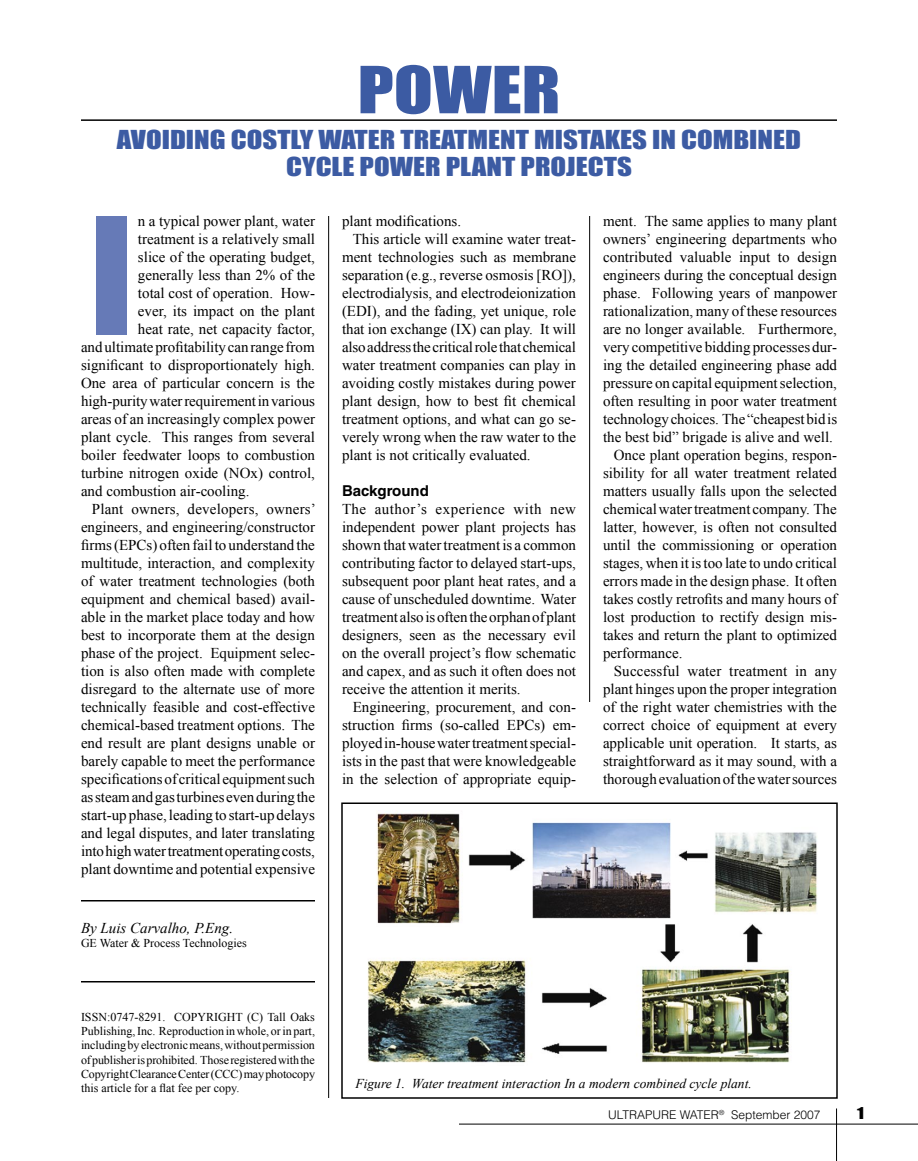
<style>
.page{position:relative;width:918px;height:1161px;background:#fff}
.page>*{position:absolute;margin:0;border:0;box-sizing:border-box;transform-origin:0 0}
.BUL{font:150px "Impact";color:#667ab7}
.HEAD{font:60px "Impact";color:#3c5ba3;scale:1.2 1}
.t1{font:24px/27px "Impact";color:#3c5ba3;text-align:center;scale:1.2 1}
.PAR{font:15px/18px "Times New Roman";color:#000;text-align:justify}
.SUB{font:15px/18px "Times New Roman";color:#000;text-align:justify}
.NAMES{font:italic 15px "Times New Roman";color:#000}
._1RY{font:700 15px "Helvetica";color:#000}
.t2{font:15px "Impact";color:#000;scale:1.2 1}
.t3{font:italic 13.5px "Times New Roman";color:#000}
.FOOT{font:12px/14.2px "Times New Roman";color:#000;text-align:justify}
.t4{font:300 12px "Helvetica";color:#000}
</style>
<div class="page">
<hr style="left:836px;top:1108px;width:1px;height:53px;background:#000">
<hr style="left:459px;top:1124px;width:459px;height:1px;background:#000">
<hr style="left:328px;top:216px;width:1px;height:882px;background:#000">
<hr style="left:81px;top:900px;width:234px;height:2px;background:#000">
<hr style="left:81px;top:981px;width:234px;height:1px;background:#000">
<hr style="left:589px;top:216px;width:1px;height:486px;background:#000">
<hr style="left:81px;top:119px;width:756px;height:2px;background:#000">
<img style="left:367px;top:813px;width:450px;height:250px">
<p class="HEAD" style="left:358px;top:43px;width:171px">POWER</p>
<p class="t1" style="left:117px;top:126px;width:572px">AVOIDING COSTLY WATER TREATMENT MISTAKES IN COMBINED<br>CYCLE POWER PLANT PROJECTS</p>
<p class="BUL" style="left:90px;top:159px;width:45px">I</p>
<p class="SUB" style="left:138px;top:212px;width:179px">n a typical power plant, water treatment is a relatively small slice of the operating budget, generally less than 2% of the total cost of operation. How&shy;ever, its impact on the plant</p>
<p class="SUB" style="left:138px;top:320px;width:178px">heat rate, net capacity factor,</p>
<p class="SUB" style="left:81px;top:338px;width:236px">and ultimate profitability can range from significant to disproportionately high.<br>One area of particular concern is the high-purity water requirement in various areas of an increasingly complex power plant cycle. This ranges from several boiler feedwater loops to combustion turbine nitrogen oxide (NOx) control, and combustion air-cooling.</p>
<p class="PAR" style="left:81px;top:500px;width:236px;text-indent:11px">Plant owners, developers, owners’ engineers, and engineering/constructor firms (EPCs) often fail to understand the multitude, interaction, and complexity of water treatment technologies (both equipment and chemical based) avail&shy;able in the market place today and how best to incorporate them at the design phase of the project. Equipment selec&shy;tion is also often made with complete disregard to the alternate use of more technically feasible and cost-effective chemical-based treatment options. The end result are plant designs unable or barely capable to meet the performance specifications of critical equipment such as steam and gas turbines even during the start-up phase, leading to start-up delays and legal disputes, and later translating into high water treatment operating costs, plant downtime and potential expensive</p>
<p class="NAMES" style="left:81px;top:918px;width:154px">By Luis Carvalho, P.Eng.</p>
<p class="FOOT" style="left:81px;top:936px;width:167px">GE Water &amp; Process Technologies</p>
<p class="FOOT" style="left:81px;top:1009px;width:236px">ISSN:0747-8291. COPYRIGHT (C) Tall Oaks Publishing, Inc. Reproduction in whole, or in part, including by electronic means, without permission of publisher is prohibited. Those registered with the Copyright Clearance Center (CCC) may photocopy this article for a flat fee per copy.</p>
<p class="PAR" style="left:342px;top:212px;width:121px">plant modifications.</p>
<p class="PAR" style="left:342px;top:230px;width:236px;text-indent:11px">This article will examine water treat&shy;ment technologies such as membrane separation (e.g., reverse osmosis [RO]), electrodialysis, and electrodeionization (EDI), and the fading, yet unique, role that ion exchange (IX) can play. It will also address the critical role that chemical water treatment companies can play in avoiding costly mistakes during power plant design, how to best fit chemical treatment options, and what can go se&shy;verely wrong when the raw water to the plant is not critically evaluated.</p>
<p class="_1RY" style="left:342px;top:482px;width:88px">Background</p>
<p class="SUB" style="left:342px;top:500px;width:236px">The author’s experience with new independent power plant projects has shown that water treatment is a common contributing factor to delayed start-ups, subsequent poor plant heat rates, and a cause of unscheduled downtime. Water treatment also is often the orphan of plant designers, seen as the necessary evil on the overall project’s flow schematic and capex, and as such it often does not receive the attention it merits.</p>
<p class="PAR" style="left:342px;top:698px;width:235px;text-indent:11px">Engineering, procurement, and con&shy;struction firms (so-called EPCs) em&shy;ployed in-house water treatment special&shy;ists in the past that were knowledgeable in the selection of appropriate equip-</p>
<p class="PAR" style="left:603px;top:212px;width:236px">ment. The same applies to many plant owners’ engineering departments who contributed valuable input to design engineers during the conceptual design phase. Following years of manpower rationalization, many of these resources are no longer available. Furthermore, very competitive bidding processes dur&shy;ing the detailed engineering phase add pressure on capital equipment selection, often resulting in poor water treatment technology choices. The “cheapest bid is the best bid” brigade is alive and well.</p>
<p class="PAR" style="left:603px;top:446px;width:236px;text-indent:11px">Once plant operation begins, respon&shy;sibility for all water treatment related matters usually falls upon the selected chemical water treatment company. The latter, however, is often not consulted until the commissioning or operation stages, when it is too late to undo critical errors made in the design phase. It often takes costly retrofits and many hours of lost production to rectify design mis&shy;takes and return the plant to optimized performance.</p>
<p class="PAR" style="left:603px;top:662px;width:236px;text-indent:11px">Successful water treatment in any plant hinges upon the proper integration of the right water chemistries with the correct choice of equipment at every applicable unit operation. It starts, as straightforward as it may sound, with a thorough evaluation of the water sources</p>
<p class="t3" style="left:356px;top:1074px;width:398px">Figure 1. Water treatment interaction In a modern combined cycle plant.</p>
<p class="t4" style="left:608px;top:1108px;width:214px">ULTRAPURE WATER<sup>®</sup> September 2007</p>
<p class="t2" style="left:857px;top:1102px;width:7px">1</p>
</div>
